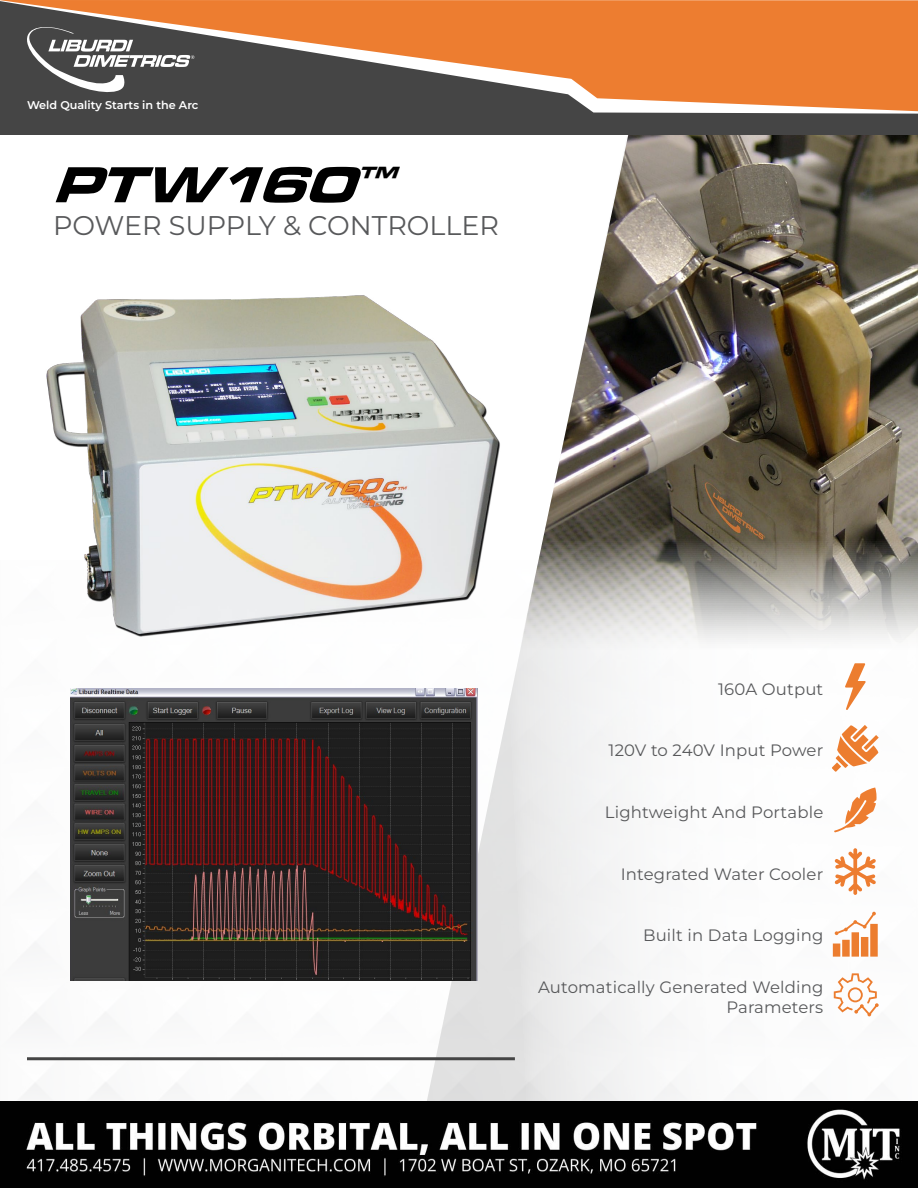
<style>
.page{position:relative;width:918px;height:1188px;background:#fff}
.page>*{position:absolute;margin:0;border:0;box-sizing:border-box;transform-origin:0 0}
.t1{font:italic 700 expanded 52.5px "Microgramma DOT";color:#000}
.t2{font:27px "Montserrat";color:#58595b}
.t3{font:16.5px/19.8px "Montserrat";letter-spacing:.01em;color:#58595b;text-align:right}
.t4{font:600 11.25px "Montserrat";color:#fff}
</style>
<div class="page">
<img style="left:0;top:652px;width:918px;height:536px">
<div style="left:0;top:111px;width:918px;height:24px;background:#454545"></div>
<svg style="left:0;top:0;width:918px;height:111px;fill:#ed7d30"></svg>
<svg style="left:23px;top:24px;width:171px;height:72px"></svg>
<img style="left:41px;top:295px;width:470px;height:358px">
<img style="left:70px;top:689px;width:408px;height:291px">
<svg style="left:845px;top:663px;width:21px;height:47px"></svg>
<svg style="left:832px;top:725px;width:47px;height:47px"></svg>
<svg style="left:834px;top:788px;width:43px;height:45px"></svg>
<svg style="left:834px;top:973px;width:45px;height:43px"></svg>
<hr style="left:27px;top:1057px;width:488px;height:3px;background:#454545">
<img style="left:520px;top:135px;width:398px;height:517px">
<svg style="left:835px;top:848px;width:41px;height:47px"></svg>
<svg style="left:833px;top:912px;width:45px;height:45px"></svg>
<img style="left:0;top:1102px;width:918px;height:85px">
<p class="t4" style="left:27px;top:97px;width:173px">Weld Quality Starts in the Arc</p>
<h1 class="t1" style="left:53px;top:149px;width:357px">PTW160<sup>™</sup></h1>
<h2 class="t2" style="left:53px;top:208px;width:447px">POWER SUPPLY &amp; CONTROLLER</h2>
<p class="t3" style="left:718px;top:678px;width:107px">160A Output</p>
<p class="t3" style="left:609px;top:740px;width:216px">120V to 240V Input Power</p>
<p class="t3" style="left:605px;top:802px;width:220px">Lightweight And Portable</p>
<p class="t3" style="left:621px;top:863px;width:204px">Integrated Water Cooler</p>
<p class="t3" style="left:643px;top:925px;width:182px">Built in Data Logging</p>
<p class="t3" style="left:538px;top:977px;width:287px">Automatically Generated Welding<br>Parameters</p>
</div>
